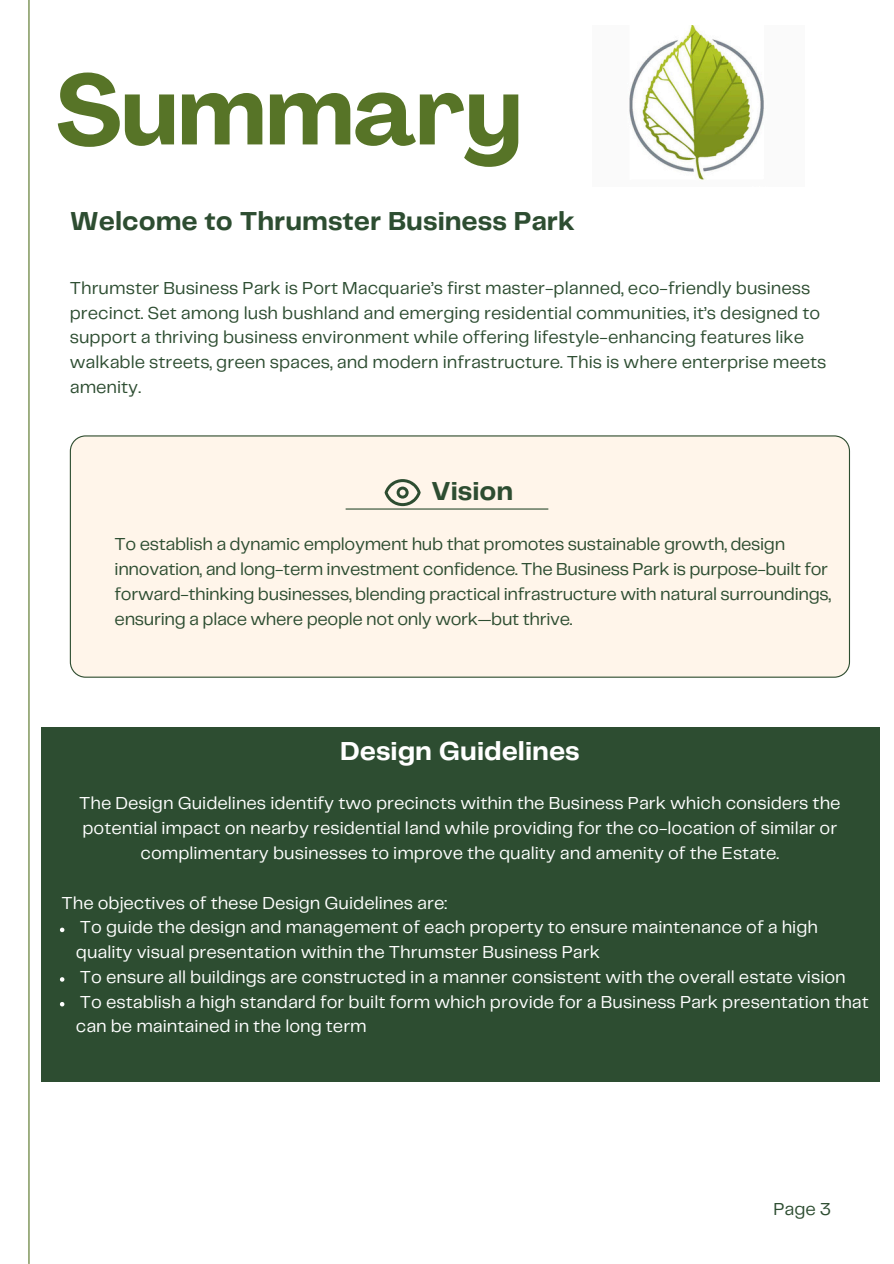
<style>
.page{position:relative;width:894px;height:1264px;background:#fff}
.page>*{position:absolute;margin:0;border:0;box-sizing:border-box;transform-origin:0 0}
.t1{font:700 97.5px "Agrandir";color:#577427}
.t2{font:700 27px "Telegraf";color:#2d4d31}
.t3{font:700 27px "Telegraf";color:#fff}
.t4{font:18px/24.8px "Telegraf";color:#fff}
.t5{font:18px/24.8px "Telegraf";color:#2d4d31}
.t6{font:18px/24.8px "Telegraf";letter-spacing:-.02em;color:#2d4d31}
</style>
<div class="page">
<hr style="left:28px;top:0;width:2px;height:1263px;background:#577427">
<div style="left:70px;top:435px;width:779px;height:242px;background:#fff5ea"></div>
<hr style="left:345px;top:508px;width:203px;height:1px;background:#2d4d31">
<svg style="left:384px;top:479px;width:36px;height:27px"></svg>
<div style="left:41px;top:727px;width:837px;height:354px;background:#2d4d31"></div>
<svg style="left:60px;top:927px;width:4px;height:5px"></svg>
<svg style="left:60px;top:977px;width:4px;height:4px"></svg>
<svg style="left:60px;top:1002px;width:4px;height:4px"></svg>
<img style="left:629px;top:25px;width:135px;height:155px">
<p class="t1" style="left:56px;top:71px;width:468px">Summary</p>
<p class="t2" style="left:70px;top:209px;width:506px">Welcome to Thrumster Business Park</p>
<p class="t5" style="left:70px;top:276px;width:758px">Thrumster Business Park is Port Macquarie’s first master-planned, eco-friendly business precinct. Set among lush bushland and emerging residential communities, it’s designed to support a thriving business environment while offering lifestyle-enhancing features like walkable streets, green spaces, and modern infrastructure. This is where enterprise meets amenity.</p>
<h2 class="t2" style="left:431px;top:479px;width:84px">Vision</h2>
<p class="t6" style="left:115px;top:533px;width:717px">To establish a dynamic employment hub that promotes sustainable growth, design innovation, and long-term investment confidence. The Business Park is purpose-built for forward-thinking businesses, blending practical infrastructure with natural surroundings, ensuring a place where people not only work—but thrive.</p>
<p class="t3" style="left:340px;top:739px;width:241px">Design Guidelines</p>
<p class="t4" style="left:79px;top:792px;width:762px;text-align:center">The Design Guidelines identify two precincts within the Business Park which considers the potential impact on nearby residential land while providing for the co-location of similar or complimentary businesses to improve the quality and amenity of the Estate.</p>
<h1 class="t4" style="left:61px;top:891px;width:387px">The objectives of these Design Guidelines are:</h1>
<h2 class="t4" style="left:76px;top:915px;width:743px">To guide the design and management of each property to ensure maintenance of a high quality visual presentation within the Thrumster Business Park</h2>
<p class="t4" style="left:80px;top:965px;width:767px">To ensure all buildings are constructed in a manner consistent with the overall estate vision</p>
<p class="t4" style="left:76px;top:990px;width:794px">To establish a high standard for built form which provide for a Business Park presentation that can be maintained in the long term</p>
<p class="t5" style="left:773px;top:1197px;width:59px">Page 3</p>
</div>
